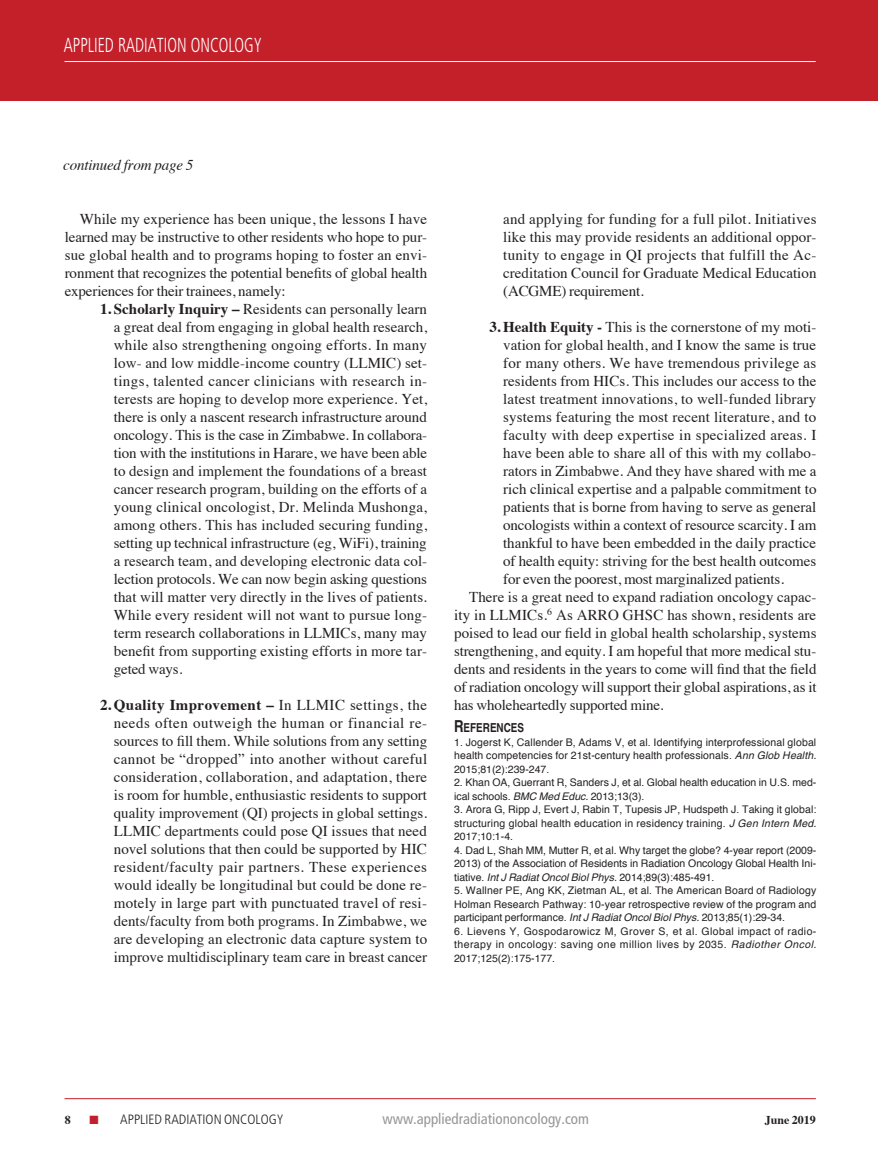
<style>
.page{position:relative;width:878px;height:1175px;background:#fff}
.page>*{position:absolute;margin:0;border:0;box-sizing:border-box;transform-origin:0 0}
.t1{font:300 condensed 20.25px "Frutiger";color:#fff;scale:.8 1}
.Article_body_copy{font:15px/18px "Times";letter-spacing:-.01em;color:#231f20;text-align:justify}
.t2{font:condensed 15px "Frutiger";color:#949698}
.Article_body_copy-2{font:italic 15px "Times";letter-spacing:-.01em;color:#231f20}
.t3{font:300 condensed 13.5px "Frutiger";color:#231f20}
.Article_References_S{font:700 12.3px "Helvetica";color:#231f20;scale:.8 1}
.t4{font:700 12px "Times";color:#231f20}
.Article_References{font:10.5px/13.5px "Helvetica";color:#231f20;text-align:justify}
.s1{font-weight:700}
.s2{font-size:16.5px}
.s3{font-style:italic}
.s4{color:#c2202f}
</style>
<div class="page">
<div style="left:0;top:0;width:877px;height:101px;background:#c4202a"></div>
<hr style="left:877px;top:0;width:1px;height:101px;background:#c4202a">
<hr style="left:64px;top:61px;width:751px;height:1px;background:#fff">
<hr style="left:64px;top:1098px;width:751px;height:1px;background:#c4202a">
<h1 class="t1" style="left:64px;top:34px;width:249px">APPLIED RADIATION ONCOLOGY</h1>
<p class="Article_body_copy-2" style="left:63px;top:151px;width:132px">continued from page 5</p>
<p class="Article_body_copy" style="left:65px;top:208px;width:364px;text-indent:15px">While my experience has been unique, the lessons I have learned may be instructive to other residents who hope to pur&shy;sue global health and to programs hoping to foster an envi&shy;ronment that recognizes the potential benefits of global health experiences for their trainees, namely:</p>
<p class="Article_body_copy" style="left:114px;top:298px;width:315px;text-indent:-14px"><span class="s1">1. Scholarly Inquiry –</span> Residents can personally learn a great deal from engaging in global health research, while also strengthening ongoing efforts. In many low- and low middle-income country (LLMIC) set&shy;tings, talented cancer clinicians with research in&shy;terests are hoping to develop more experience. Yet, there is only a nascent research infrastructure around oncology. This is the case in Zimbabwe. In collabora&shy;tion with the institutions in Harare, we have been able to design and implement the foundations of a breast cancer research program, building on the efforts of a young clinical oncologist, Dr. Melinda Mushonga, among others. This has included securing funding, setting up technical infrastructure (eg, WiFi), training a research team, and developing electronic data col&shy;lection protocols. We can now begin asking questions that will matter very directly in the lives of patients.<br>While every resident will not want to pursue long&shy;term research collaborations in LLMICs, many may benefit from supporting existing efforts in more tar&shy;geted ways.</p>
<p class="Article_body_copy" style="left:114px;top:694px;width:315px;text-indent:-14px"><span class="s1">2. Quality Improvement –</span> In LLMIC settings, the needs often outweigh the human or financial re&shy;sources to fill them. While solutions from any setting cannot be “dropped” into another without careful consideration, collaboration, and adaptation, there is room for humble, enthusiastic residents to support quality improvement (QI) projects in global settings.<br>LLMIC departments could pose QI issues that need novel solutions that then could be supported by HIC resident/faculty pair partners. These experiences would ideally be longitudinal but could be done re&shy;motely in large part with punctuated travel of resi&shy;dents/faculty from both programs. In Zimbabwe, we are developing an electronic data capture system to improve multidisciplinary team care in breast cancer</p>
<p class="Article_body_copy" style="left:503px;top:208px;width:315px">and applying for funding for a full pilot. Initiatives like this may provide residents an additional oppor&shy;tunity to engage in QI projects that fulfill the Ac&shy;creditation Council for Graduate Medical Education (ACGME) requirement.</p>
<p class="Article_body_copy" style="left:503px;top:316px;width:315px;text-indent:-14px"><span class="s1">3. Health Equity -</span> This is the cornerstone of my moti&shy;vation for global health, and I know the same is true for many others. We have tremendous privilege as residents from HICs. This includes our access to the latest treatment innovations, to well-funded library systems featuring the most recent literature, and to faculty with deep expertise in specialized areas. I have been able to share all of this with my collabo&shy;rators in Zimbabwe. And they have shared with me a rich clinical expertise and a palpable commitment to patients that is borne from having to serve as general oncologists within a context of resource scarcity. I am thankful to have been embedded in the daily practice of health equity: striving for the best health outcomes for even the poorest, most marginalized patients.</p>
<p class="Article_body_copy" style="left:454px;top:586px;width:364px;text-indent:15px">There is a great need to expand radiation oncology capac&shy;ity in LLMICs.<sup>6</sup> As ARRO GHSC has shown, residents are poised to lead our field in global health scholarship, systems strengthening, and equity. I am hopeful that more medical stu&shy;dents and residents in the years to come will find that the field of radiation oncology will support their global aspirations, as it has wholeheartedly supported mine.</p>
<p class="Article_References_S" style="left:454px;top:720px;width:89px"><span class="s2">R</span>EFERENCES</p>
<p class="Article_References" style="left:454px;top:735px;width:364px">1. Jogerst K, Callender B, Adams V, et al. Identifying interprofessional global health competencies for 21st-century health professionals. <span class="s3">Ann Glob Health.<br></span>2015;81(2):239-247.</p>
<p class="Article_References" style="left:454px;top:776px;width:364px">2. Khan OA, Guerrant R, Sanders J, et al. Global health education in U.S. med&shy;ical schools. <span class="s3">BMC Med Educ.</span> 2013;13(3).</p>
<p class="Article_References" style="left:454px;top:803px;width:364px">3. Arora G, Ripp J, Evert J, Rabin T, Tupesis JP, Hudspeth J. Taking it global: structuring global health education in residency training. <span class="s3">J Gen Intern Med.<br></span>2017;10:1-4.</p>
<p class="Article_References" style="left:454px;top:843px;width:364px">4. Dad L, Shah MM, Mutter R, et al. Why target the globe? 4-year report (2009- 2013) of the Association of Residents in Radiation Oncology Global Health Ini&shy;tiative. <span class="s3">Int J Radiat Oncol Biol Phys.</span> 2014;89(3):485-491.</p>
<p class="Article_References" style="left:454px;top:884px;width:364px">5. Wallner PE, Ang KK, Zietman AL, et al. The American Board of Radiology Holman Research Pathway: 10-year retrospective review of the program and participant performance. <span class="s3">Int J Radiat Oncol Biol Phys.</span> 2013;85(1):29-34.</p>
<p class="Article_References" style="left:454px;top:924px;width:364px">6. Lievens Y, Gospodarowicz M, Grover S, et al. Global impact of radio&shy;therapy in oncology: saving one million lives by 2035. <span class="s3">Radiother Oncol.<br></span>2017;125(2):175-177.</p>
<p class="t4" style="left:65px;top:1108px;width:7px">8</p>
<p class="t3" style="left:90px;top:1112px;width:195px"><span class="s4">■</span> APPLIED RADIATION ONCOLOGY</p>
<p class="t2" style="left:382px;top:1110px;width:208px">www.appliedradiationoncology.com</p>
<p class="t4" style="left:764px;top:1108px;width:53px">June 2019</p>
</div>
